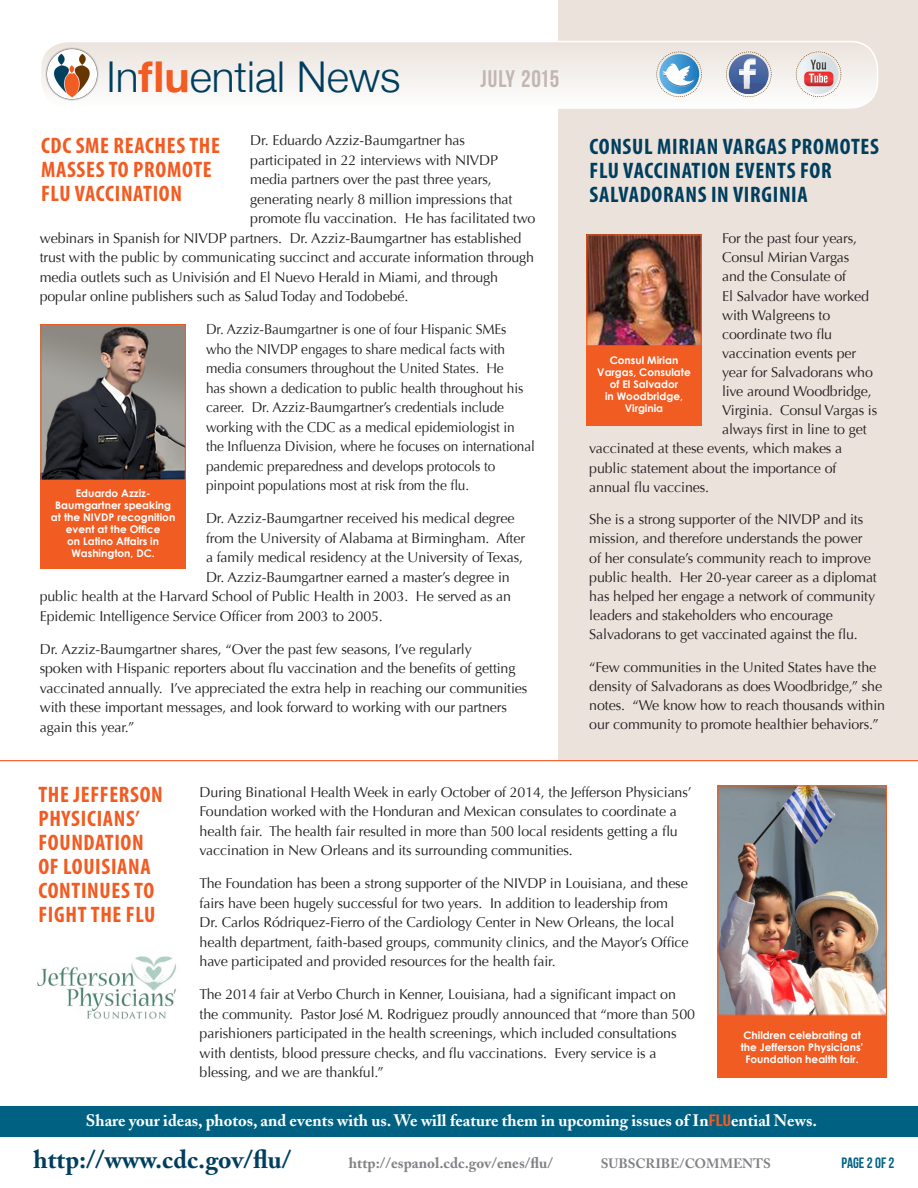
<style>
.page{position:relative;width:918px;height:1188px;background:#fff}
.page>*{position:absolute;margin:0;border:0;box-sizing:border-box;transform-origin:0 0}
.t1{font:300 42.45px "Helvetica Neue";color:#003e5e}
.t2{font:700 25.5px "Adobe Caslon";color:#003e5e}
.t3{font:24px "Bebas Neue";letter-spacing:.025em;color:#c2b6b1}
.t4{font:700 condensed 22.5px/24px "Myriad Pro";letter-spacing:.03em;color:#f25b21}
.t5{font:700 condensed 22.5px/24px "Myriad Pro";letter-spacing:.03em;color:#003e5e}
.t6{font:700 16.5px "Adobe Caslon";color:#fff}
.t7{font:700 15px "Adobe Caslon";color:#808285}
.t8{font:15px "Bebas Neue";color:#016182}
.Body_Text{font:14.25px/19.5px "Optima";letter-spacing:-.01em;color:#231f20}
.Body_Text-2{font:14.25px/19.5px "Optima";letter-spacing:-.01em;color:#231f20;scale:.96 1}
.t9{font:700 13.5px "Adobe Caslon";color:#808285}
.t10{font:700 10.5px/12px "Century Gothic";color:#fff;text-align:center}
.s1{font-weight:700;color:#f25b21}
.s2{font-family:"Bebas Neue";font-weight:400;color:#f25b21}
</style>
<div class="page">
<div style="left:558px;top:0;width:360px;height:761px;background:#ebe2dc"></div>
<svg style="left:43px;top:42px;width:835px;height:64px"></svg>
<div style="left:40px;top:41px;width:838px;height:68px;border:2px solid #fff;border-radius:27px"></div>
<div style="left:0;top:1106px;width:918px;height:31px;background:#016182"></div>
<img style="left:45px;top:47px;width:55px;height:55px">
<svg style="left:656px;top:52px;width:46px;height:45px"></svg>
<svg style="left:726px;top:52px;width:46px;height:45px"></svg>
<svg style="left:796px;top:52px;width:45px;height:45px"></svg>
<img style="left:42px;top:326px;width:142px;height:153px">
<div style="left:40px;top:324px;width:146px;height:157px;border:1px solid #f25b21"></div>
<div style="left:41px;top:481px;width:145px;height:88px;background:#f15c22"></div>
<img style="left:588px;top:236px;width:112px;height:108px">
<div style="left:586px;top:234px;width:116px;height:112px;border:1px solid #f25b21"></div>
<div style="left:586px;top:346px;width:116px;height:80px;background:#f15c22"></div>
<hr style="left:0;top:760px;width:918px;height:1px;background:#f25b21">
<img style="left:37px;top:956px;width:139px;height:63px">
<div style="left:717px;top:1016px;width:170px;height:62px;background:#f15c22"></div>
<img style="left:719px;top:787px;width:166px;height:227px">
<div style="left:717px;top:785px;width:170px;height:231px;border:1px solid #f25b21"></div>
<h1 class="t1" style="left:106px;top:42px;width:296px">In<span class="s1">flu</span>ential News</h1>
<h2 class="t3" style="left:480px;top:65px;width:80px">JULY 2015</h2>
<h2 class="t4" style="left:41px;top:133px;width:181px">CDC SME REACHES THE<br>MASSES TO PROMOTE<br>FLU VACCINATION</h2>
<p class="Body_Text" style="left:250px;top:131px;width:216px">Dr. Eduardo Azziz-Baumgartner has</p>
<p class="Body_Text" style="left:250px;top:150px;width:249px">participated in 22 interviews with NIVDP</p>
<p class="Body_Text" style="left:250px;top:170px;width:243px">media partners over the past three years,</p>
<p class="Body_Text" style="left:250px;top:189px;width:264px">generating nearly 8 million impressions that</p>
<p class="Body_Text" style="left:250px;top:209px;width:287px">promote flu vaccination. He has facilitated two</p>
<p class="Body_Text" style="left:40px;top:228px;width:483px">webinars in Spanish for NIVDP partners. Dr. Azziz-Baumgartner has established</p>
<p class="Body_Text" style="left:40px;top:248px;width:496px">trust with the public by communicating succinct and accurate information through</p>
<p class="Body_Text" style="left:40px;top:267px;width:460px">media outlets such as Univisión and El Nuevo Herald in Miami, and through</p>
<p class="Body_Text" style="left:40px;top:287px;width:370px">popular online publishers such as Salud Today and Todobebé.</p>
<p class="Body_Text-2" style="left:206px;top:320px;width:344px">Dr. Azziz-Baumgartner is one of four Hispanic SMEs who the NIVDP engages to share medical facts with media consumers throughout the United States. He<br>has shown a dedication to public health throughout his career. Dr. Azziz-Baumgartner’s credentials include working with the CDC as a medical epidemiologist in the Influenza Division, where he focuses on international pandemic preparedness and develops protocols to pinpoint populations most at risk from the flu.</p>
<p class="Body_Text" style="left:206px;top:509px;width:310px">Dr. Azziz-Baumgartner received his medical degree</p>
<p class="Body_Text" style="left:206px;top:528px;width:321px">from the University of Alabama at Birmingham. After</p>
<p class="Body_Text" style="left:206px;top:548px;width:319px">a family medical residency at the University of Texas,</p>
<p class="Body_Text" style="left:206px;top:567px;width:305px">Dr. Azziz-Baumgartner earned a master’s degree in</p>
<p class="Body_Text" style="left:40px;top:587px;width:473px">public health at the Harvard School of Public Health in 2003. He served as an</p>
<p class="Body_Text" style="left:40px;top:606px;width:345px">Epidemic Intelligence Service Officer from 2003 to 2005.</p>
<p class="Body_Text" style="left:40px;top:639px;width:489px">Dr. Azziz-Baumgartner shares, “Over the past few seasons, I’ve regularly<br>spoken with Hispanic reporters about flu vaccination and the benefits of getting vaccinated annually. I’ve appreciated the extra help in reaching our communities with these important messages, and look forward to working with our partners again this year.”</p>
<p class="t10" style="left:51px;top:486px;width:126px">Eduardo Azziz-<br>Baumgartner speaking at the NIVDP recognition event at the Office<br>on Latino Affairs in<br>Washington, DC.</p>
<h2 class="t5" style="left:590px;top:134px;width:291px">CONSUL MIRIAN VARGAS PROMOTES<br>FLU VACCINATION EVENTS FOR<br>SALVADORANS IN VIRGINIA</h2>
<p class="Body_Text" style="left:722px;top:229px;width:137px">For the past four years,</p>
<p class="Body_Text" style="left:722px;top:248px;width:129px">Consul Mirian Vargas</p>
<p class="Body_Text" style="left:722px;top:267px;width:126px">and the Consulate of</p>
<p class="Body_Text" style="left:722px;top:286px;width:149px">El Salvador have worked</p>
<p class="Body_Text" style="left:722px;top:305px;width:110px">with Walgreens to</p>
<p class="Body_Text" style="left:722px;top:324px;width:112px">coordinate two flu</p>
<p class="Body_Text" style="left:722px;top:343px;width:136px">vaccination events per</p>
<p class="Body_Text" style="left:722px;top:363px;width:152px">year for Salvadorans who</p>
<p class="Body_Text" style="left:722px;top:382px;width:151px">live around Woodbridge,</p>
<p class="Body_Text" style="left:722px;top:401px;width:157px">Virginia. Consul Vargas is</p>
<p class="Body_Text" style="left:722px;top:420px;width:146px">always first in line to get</p>
<p class="Body_Text" style="left:589px;top:439px;width:255px">vaccinated at these events, which makes a</p>
<p class="Body_Text" style="left:589px;top:458px;width:249px">public statement about the importance of</p>
<p class="Body_Text" style="left:589px;top:477px;width:121px">annual flu vaccines.</p>
<p class="Body_Text" style="left:589px;top:510px;width:289px;line-height:19px">She is a strong supporter of the NIVDP and its mission, and therefore understands the power of her consulate’s community reach to improve public health. Her 20-year career as a diplomat has helped her engage a network of community leaders and stakeholders who encourage Salvadorans to get vaccinated against the flu.</p>
<p class="Body_Text" style="left:589px;top:658px;width:297px;line-height:19px">“Few communities in the United States have the density of Salvadorans as does Woodbridge,” she notes. “We know how to reach thousands within our community to promote healthier behaviors.”</p>
<p class="t10" style="left:597px;top:354px;width:95px">Consul Mirian<br>Vargas, Consulate of El Salvador<br>in Woodbridge,<br>Virginia</p>
<h2 class="t4" style="left:38px;top:782px;width:126px">THE JEFFERSON<br>PHYSICIANS’<br>FOUNDATION<br>OF LOUISIANA<br>CONTINUES TO<br>FIGHT THE FLU</h2>
<p class="Body_Text" style="left:200px;top:782px;width:494px">During Binational Health Week in early October of 2014, the Jefferson Physicians’ Foundation worked with the Honduran and Mexican consulates to coordinate a health fair. The health fair resulted in more than 500 local residents getting a flu vaccination in New Orleans and its surrounding communities.</p>
<p class="Body_Text" style="left:200px;top:874px;width:490px">The Foundation has been a strong supporter of the NIVDP in Louisiana, and these fairs have been hugely successful for two years. In addition to leadership from Dr. Carlos Ródriquez-Fierro of the Cardiology Center in New Orleans, the local health department, faith-based groups, community clinics, and the Mayor’s Office have participated and provided resources for the health fair.</p>
<p class="Body_Text" style="left:200px;top:985px;width:497px">The 2014 fair at Verbo Church in Kenner, Louisiana, had a significant impact on the community. Pastor José M. Rodriguez proudly announced that “more than 500 parishioners participated in the health screenings, which included consultations with dentists, blood pressure checks, and flu vaccinations. Every service is a blessing, and we are thankful.”</p>
<p class="t10" style="left:741px;top:1029px;width:124px">Children celebrating at the Jefferson Physicians’<br>Foundation health fair.</p>
<h2 class="t6" style="left:86px;top:1110px;width:733px">Share your ideas, photos, and events with us. We will feature them in upcoming issues of In<span class="s2">FLU</span>ential News.</h2>
<h1 class="t2" style="left:33px;top:1144px;width:260px">http://www.cdc.gov/flu/</h1>
<h2 class="t7" style="left:349px;top:1154px;width:206px">http://espanol.cdc.gov/enes/flu/</h2>
<p class="t9" style="left:601px;top:1155px;width:172px">SUBSCRIBE/COMMENTS</p>
<h2 class="t8" style="left:842px;top:1154px;width:54px">PAGE 2 OF 2</h2>
</div>
